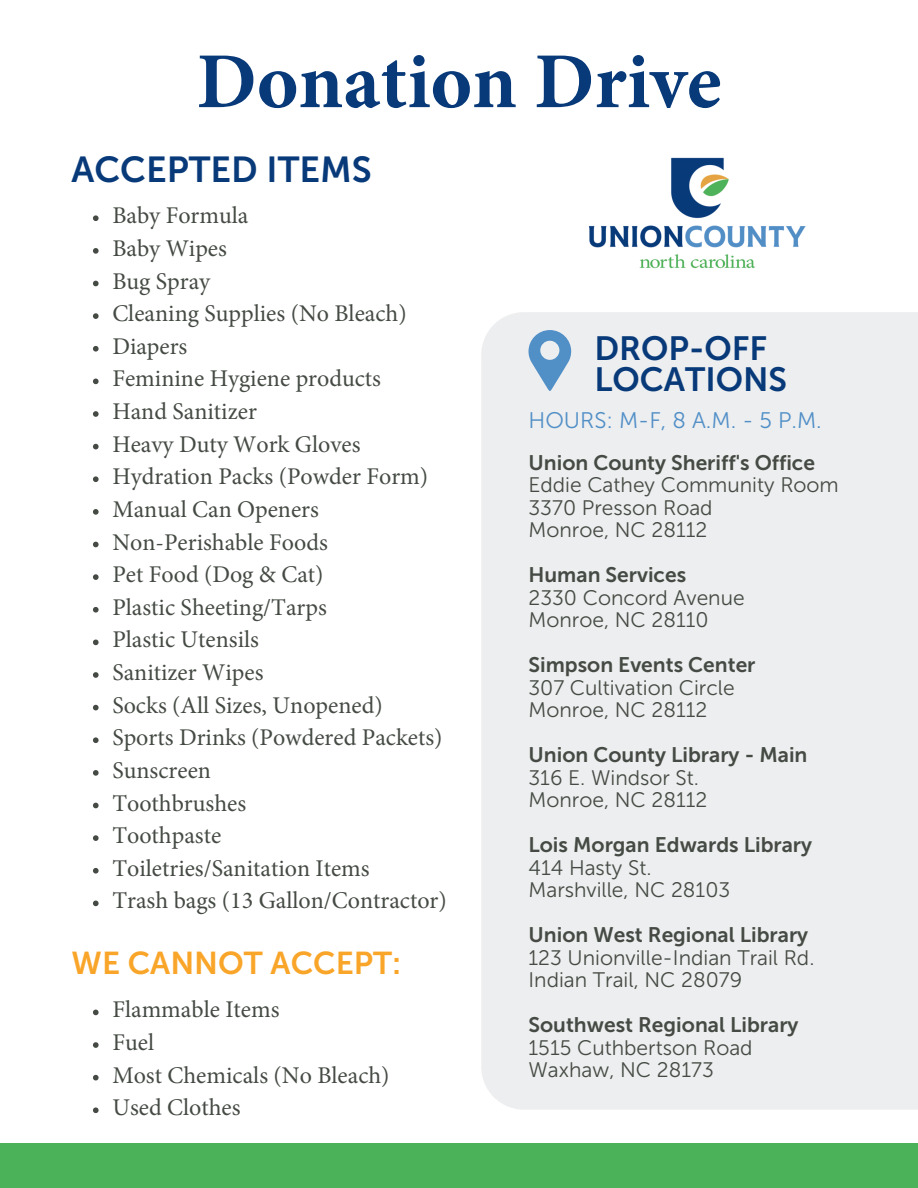
<style>
.page{position:relative;width:918px;height:1188px;background:#fff}
.page>*{position:absolute;margin:0;border:0;box-sizing:border-box;transform-origin:0 0}
.t1{font:700 79.35px "Minion Pro";color:#083a7a}
.t2{font:36px "Museo Sans 700";color:#083a7a}
.t3{font:33.45px/30.3px "Museo Sans 700";color:#083a7a}
.t4{font:31.5px "Museo Sans 700";color:#f9a529}
.t5{font:24px/32.7px "Minion Pro";color:#454b44}
.t6{font:22.5px "Museo Sans 300";color:#518fc7}
.t7{font:21px/22.5px "Museo Sans 300";color:#454b44}
.t8{font:21px "Museo Sans 700";color:#454b44}
</style>
<div class="page">
<div style="left:0;top:1144px;width:918px;height:44px;background:#4cb259"></div>
<img style="left:588px;top:157px;width:218px;height:112px">
<svg style="left:93px;top:215px;width:6px;height:6px"></svg>
<svg style="left:93px;top:248px;width:6px;height:6px"></svg>
<svg style="left:93px;top:281px;width:6px;height:5px"></svg>
<svg style="left:93px;top:313px;width:6px;height:6px"></svg>
<svg style="left:93px;top:346px;width:6px;height:6px"></svg>
<svg style="left:93px;top:379px;width:6px;height:5px"></svg>
<svg style="left:93px;top:411px;width:6px;height:6px"></svg>
<svg style="left:93px;top:444px;width:6px;height:5px"></svg>
<svg style="left:93px;top:476px;width:6px;height:6px"></svg>
<svg style="left:93px;top:509px;width:6px;height:6px"></svg>
<svg style="left:93px;top:542px;width:6px;height:5px"></svg>
<svg style="left:93px;top:574px;width:6px;height:6px"></svg>
<svg style="left:93px;top:607px;width:6px;height:6px"></svg>
<svg style="left:93px;top:640px;width:6px;height:5px"></svg>
<svg style="left:93px;top:672px;width:6px;height:6px"></svg>
<svg style="left:93px;top:705px;width:6px;height:5px"></svg>
<svg style="left:93px;top:737px;width:6px;height:6px"></svg>
<svg style="left:93px;top:770px;width:6px;height:6px"></svg>
<svg style="left:93px;top:803px;width:6px;height:5px"></svg>
<svg style="left:93px;top:835px;width:6px;height:6px"></svg>
<svg style="left:93px;top:868px;width:6px;height:6px"></svg>
<svg style="left:93px;top:901px;width:6px;height:5px"></svg>
<svg style="left:93px;top:1010px;width:6px;height:5px"></svg>
<svg style="left:93px;top:1042px;width:6px;height:6px"></svg>
<svg style="left:93px;top:1075px;width:6px;height:5px"></svg>
<svg style="left:93px;top:1107px;width:6px;height:6px"></svg>
<div style="left:481px;top:312px;width:437px;height:798px;background:#edeeef"></div>
<svg style="left:529px;top:330px;width:42px;height:61px"></svg>
<h1 class="t1" style="left:197px;top:26px;width:526px">Donation Drive</h1>
<h2 class="t2" style="left:72px;top:150px;width:302px">ACCEPTED ITEMS</h2>
<p class="t5" style="left:112px;top:199px;width:336px">Baby Formula<br>Baby Wipes<br>Bug Spray<br>Cleaning Supplies (No Bleach)<br>Diapers<br>Feminine Hygiene products<br>Hand Sanitizer<br>Heavy Duty Work Gloves<br>Hydration Packs (Powder Form)<br>Manual Can Openers<br>Non-Perishable Foods<br>Pet Food (Dog &amp; Cat)<br>Plastic Sheeting/Tarps<br>Plastic Utensils<br>Sanitizer Wipes<br>Socks (All Sizes, Unopened)<br>Sports Drinks (Powdered Packets)<br>Sunscreen<br>Toothbrushes<br>Toothpaste<br>Toiletries/Sanitation Items<br>Trash bags (13 Gallon/Contractor)</p>
<h3 class="t4" style="left:72px;top:945px;width:331px">WE CANNOT ACCEPT:</h3>
<p class="t5" style="left:112px;top:994px;width:279px">Flammable Items<br>Fuel<br>Most Chemicals (No Bleach)<br>Used Clothes</p>
<h3 class="t3" style="left:594px;top:333px;width:194px">DROP-OFF<br>LOCATIONS</h3>
<p class="t6" style="left:529px;top:408px;width:295px">HOURS: M-F, 8 A.M. - 5 P.M.</p>
<p class="t8" style="left:529px;top:451px;width:288px">Union County Sheriff's Office</p>
<p class="t7" style="left:529px;top:474px;width:312px">Eddie Cathey Community Room<br>3370 Presson Road<br>Monroe, NC 28112</p>
<p class="t8" style="left:529px;top:563px;width:159px">Human Services</p>
<p class="t7" style="left:529px;top:587px;width:218px">2330 Concord Avenue<br>Monroe, NC 28110</p>
<p class="t8" style="left:529px;top:653px;width:229px">Simpson Events Center</p>
<p class="t7" style="left:529px;top:677px;width:208px">307 Cultivation Circle<br>Monroe, NC 28112</p>
<p class="t8" style="left:529px;top:743px;width:280px">Union County Library - Main</p>
<p class="t7" style="left:529px;top:767px;width:180px">316 E. Windsor St.<br>Monroe, NC 28112</p>
<p class="t8" style="left:529px;top:833px;width:285px">Lois Morgan Edwards Library</p>
<p class="t7" style="left:529px;top:857px;width:203px">414 Hasty St.<br>Marshville, NC 28103</p>
<p class="t8" style="left:529px;top:923px;width:281px">Union West Regional Library</p>
<p class="t7" style="left:529px;top:947px;width:288px">123 Unionville-Indian Trail Rd.<br>Indian Trail, NC 28079</p>
<p class="t8" style="left:529px;top:1013px;width:272px">Southwest Regional Library</p>
<p class="t7" style="left:529px;top:1037px;width:226px">1515 Cuthbertson Road<br>Waxhaw, NC 28173</p>
</div>
